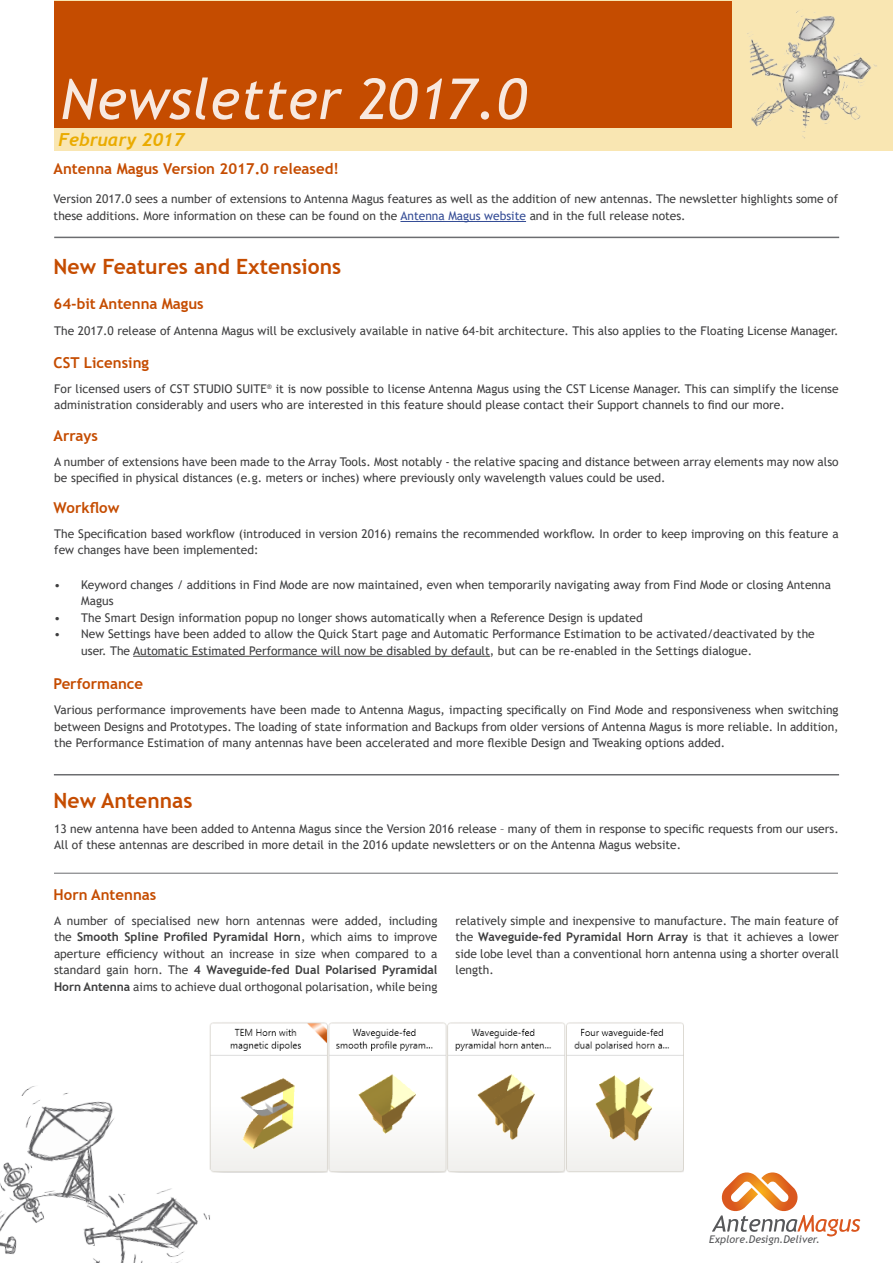
<style>
.page{position:relative;width:893px;height:1263px;background:#fff}
.page>*{position:absolute;margin:0;border:0;box-sizing:border-box;transform-origin:0 0}
.t1{font:italic 56.4px "Trebuchet MS";color:#f8e9e0}
.t2{font:700 21px "Trebuchet MS";color:#c54c00}
.t3{font:italic 700 18px "Trebuchet";color:#eaab00}
.Paragraph_Magus_news{font:700 15px "Trebuchet MS";color:#c54c00}
.Paragraph_Magus_news-2{font:12px/16.5px "Trebuchet MS";color:#3e3e3f}
.t4{font:italic 10.5px "Trebuchet MS";color:#57585a}
.s1{color:#354d96}
.s2{font-weight:700}
</style>
<div class="page">
<div style="left:54px;top:1px;width:839px;height:150px;background:#f9e6b2"></div>
<div style="left:54px;top:1px;width:678px;height:126px;background:#c54c00"></div>
<hr style="left:400px;top:221px;width:126px;height:1px;background:#354d96">
<hr style="left:133px;top:656px;width:357px;height:1px;background:#3e3e3f">
<img style="left:734px;top:0;width:153px;height:139px">
<img style="left:0;top:1049px;width:225px;height:214px">
<img style="left:210px;top:1022px;width:473px;height:150px">
<svg style="left:712px;top:1172px;width:148px;height:64px"></svg>
<hr style="left:54px;top:873px;width:784px;height:1px;background:#6c6d70">
<hr style="left:54px;top:237px;width:785px;height:1px;background:#6c6d70">
<hr style="left:54px;top:774px;width:785px;height:1px;background:#6c6d70">
<p class="t1" style="left:61px;top:65px;width:467px">Newsletter 2017.0</p>
<p class="t3" style="left:59px;top:128px;width:127px">February 2017</p>
<p class="Paragraph_Magus_news" style="left:54px;top:160px;width:287px">Antenna Magus Version 2017.0 released!</p>
<p class="Paragraph_Magus_news-2" style="left:54px;top:191px;width:786px">Version 2017.0 sees a number of extensions to Antenna Magus features as well as the addition of new antennas. The newsletter highlights some of these additions. More information on these can be found on the <span class="s1">Antenna Magus website</span> and in the full release notes.</p>
<p class="t2" style="left:54px;top:253px;width:289px">New Features and Extensions</p>
<p class="Paragraph_Magus_news" style="left:54px;top:294px;width:152px">64-bit Antenna Magus</p>
<p class="Paragraph_Magus_news-2" style="left:54px;top:322px;width:786px">The 2017.0 release of Antenna Magus will be exclusively available in native 64-bit architecture. This also applies to the Floating License Manager.</p>
<p class="Paragraph_Magus_news" style="left:54px;top:354px;width:97px">CST Licensing</p>
<p class="Paragraph_Magus_news-2" style="left:54px;top:380px;width:786px">For licensed users of CST STUDIO SUITE<sup>®</sup> it is now possible to license Antenna Magus using the CST License Manager. This can simplify the license administration considerably and users who are interested in this feature should please contact their Support channels to find our more.</p>
<p class="Paragraph_Magus_news" style="left:54px;top:426px;width:46px">Arrays</p>
<p class="Paragraph_Magus_news-2" style="left:54px;top:453px;width:786px">A number of extensions have been made to the Array Tools. Most notably - the relative spacing and distance between array elements may now also be specified in physical distances (e.g. meters or inches) where previously only wavelength values could be used.</p>
<p class="Paragraph_Magus_news" style="left:54px;top:498px;width:67px">Workflow</p>
<p class="Paragraph_Magus_news-2" style="left:54px;top:525px;width:786px">The Specification based workflow (introduced in version 2016) remains the recommended workflow. In order to keep improving on this feature a few changes have been implemented:</p>
<p class="Paragraph_Magus_news-2" style="left:81px;top:576px;width:751px;text-indent:-27px">• Keyword changes / additions in Find Mode are now maintained, even when temporarily navigating away from Find Mode or closing Antenna<br>Magus</p>
<p class="Paragraph_Magus_news-2" style="left:54px;top:609px;width:590px">• The Smart Design information popup no longer shows automatically when a Reference Design is updated</p>
<p class="Paragraph_Magus_news-2" style="left:81px;top:626px;width:735px;text-indent:-27px">• New Settings have been added to allow the Quick Start page and Automatic Performance Estimation to be activated/deactivated by the user. The Automatic Estimated Performance will now be disabled by default, but can be re-enabled in the Settings dialogue.</p>
<p class="Paragraph_Magus_news" style="left:54px;top:674px;width:91px">Performance</p>
<p class="Paragraph_Magus_news-2" style="left:54px;top:701px;width:786px;text-align:justify">Various performance improvements have been made to Antenna Magus, impacting specifically on Find Mode and responsiveness when switching between Designs and Prototypes. The loading of state information and Backups from older versions of Antenna Magus is more reliable. In addition, the Performance Estimation of many antennas have been accelerated and more flexible Design and Tweaking options added.</p>
<p class="t2" style="left:54px;top:787px;width:140px">New Antennas</p>
<p class="Paragraph_Magus_news-2" style="left:54px;top:820px;width:786px">13 new antenna have been added to Antenna Magus since the Version 2016 release – many of them in response to specific requests from our users.<br>All of these antennas are described in more detail in the 2016 update newsletters or on the Antenna Magus website.</p>
<p class="Paragraph_Magus_news" style="left:54px;top:885px;width:104px">Horn Antennas</p>
<p class="Paragraph_Magus_news-2" style="left:54px;top:912px;width:385px;text-align:justify">A number of specialised new horn antennas were added, including the <span class="s2">Smooth Spline Profiled Pyramidal Horn</span>, which aims to improve aperture efficiency without an increase in size when compared to a standard gain horn. The <span class="s2">4 Waveguide-fed Dual Polarised Pyramidal Horn Antenna</span> aims to achieve dual orthogonal polarisation, while being</p>
<p class="Paragraph_Magus_news-2" style="left:455px;top:912px;width:385px;text-align:justify">relatively simple and inexpensive to manufacture. The main feature of the <span class="s2">Waveguide-fed Pyramidal Horn Array</span> is that it achieves a lower side lobe level than a conventional horn antenna using a shorter overall length.</p>
<p class="t4" style="left:709px;top:1233px;width:112px">Explore.Design.Deliver.</p>
</div>
